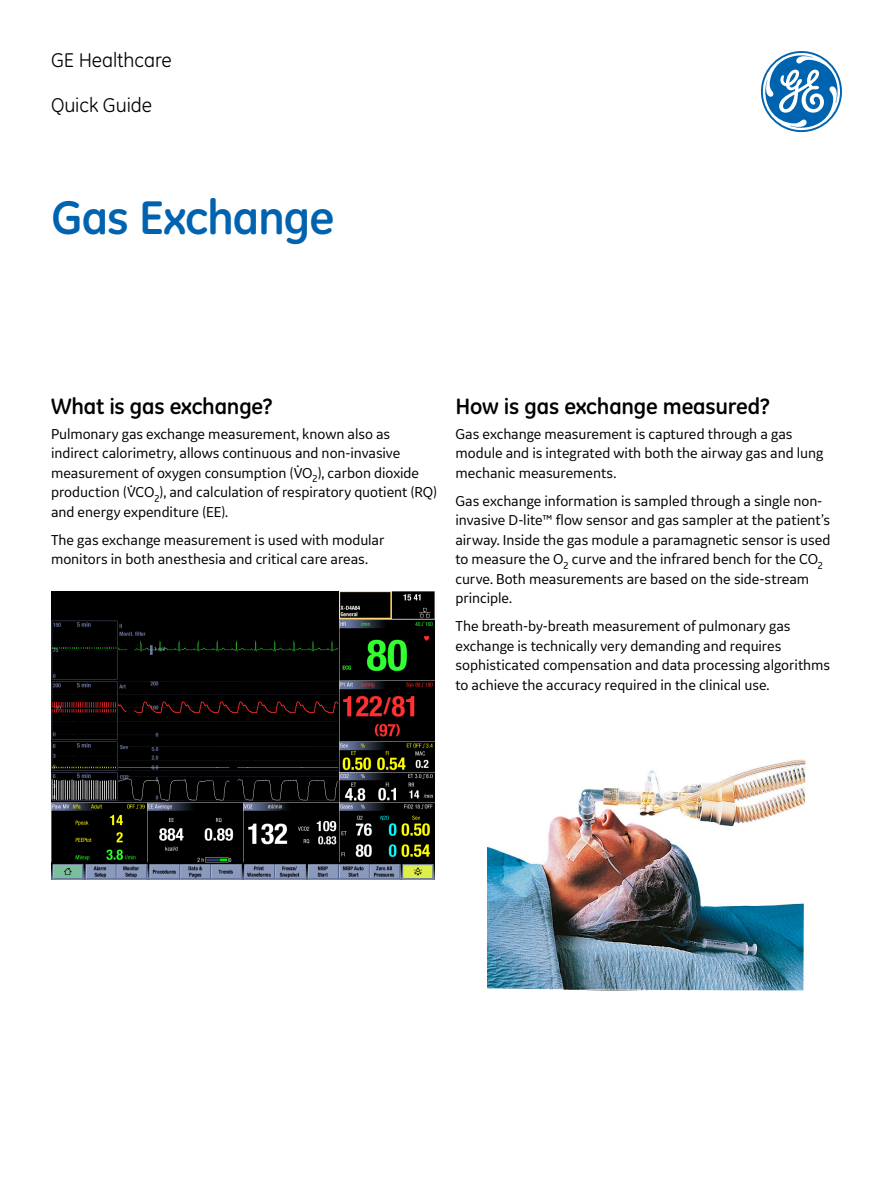
<style>
.page{position:relative;width:893px;height:1191px;background:#fff}
.page>*{position:absolute;margin:0;border:0;box-sizing:border-box;transform-origin:0 0}
.t1{font:700 48px "GE Inspira";letter-spacing:-.025em;color:#0063af}
.t2{font:700 22.5px "GE Inspira";letter-spacing:-.01em;color:#000}
.t3{font:20.25px "GE Inspira";letter-spacing:-.005em;color:#000}
.t4{font:15px/19.5px "GE Inspira Sans";letter-spacing:-.005em;color:#000}
</style>
<div class="page">
<svg style="left:761px;top:51px;width:81px;height:81px"></svg>
<img style="left:51px;top:592px;width:383px;height:287px">
<img style="left:487px;top:759px;width:319px;height:232px">
<h3 class="t3" style="left:51px;top:48px;width:122px">GE Healthcare</h3>
<h3 class="t3" style="left:51px;top:93px;width:103px">Quick Guide</h3>
<h1 class="t1" style="left:51px;top:186px;width:285px">Gas Exchange</h1>
<h2 class="t2" style="left:51px;top:392px;width:223px">What is gas exchange?</h2>
<p class="t4" style="left:51px;top:423px;width:370px">Pulmonary gas exchange measurement, known also as indirect calorimetry, allows continuous and non-invasive measurement of oxygen consumption (VO<sub>2</sub>), carbon dioxide</p>
<p class="t4" style="left:51px;top:447px;width:388px;line-height:30px;text-indent:246px">.<br>production (VCO<sub>2</sub>), and calculation of respiratory quotient (RQ)</p>
<p class="t4" style="left:51px;top:466px;width:179px;line-height:30px;text-indent:79px">.<br>and energy expenditure (EE).</p>
<p class="t4" style="left:51px;top:529px;width:335px">The gas exchange measurement is used with modular monitors in both anesthesia and critical care areas.</p>
<h2 class="t2" style="left:455px;top:392px;width:316px">How is gas exchange measured?</h2>
<p class="t4" style="left:455px;top:423px;width:369px">Gas exchange measurement is captured through a gas module and is integrated with both the airway gas and lung mechanic measurements.</p>
<p class="t4" style="left:455px;top:490px;width:376px">Gas exchange information is sampled through a single non&shy;invasive D-lite™ flow sensor and gas sampler at the patient’s airway. Inside the gas module a paramagnetic sensor is used to measure the O<sub>2</sub> curve and the infrared bench for the CO<sub>2 </sub>curve. Both measurements are based on the side-stream principle.</p>
<p class="t4" style="left:455px;top:616px;width:376px">The breath-by-breath measurement of pulmonary gas exchange is technically very demanding and requires sophisticated compensation and data processing algorithms to achieve the accuracy required in the clinical use.</p>
</div>
